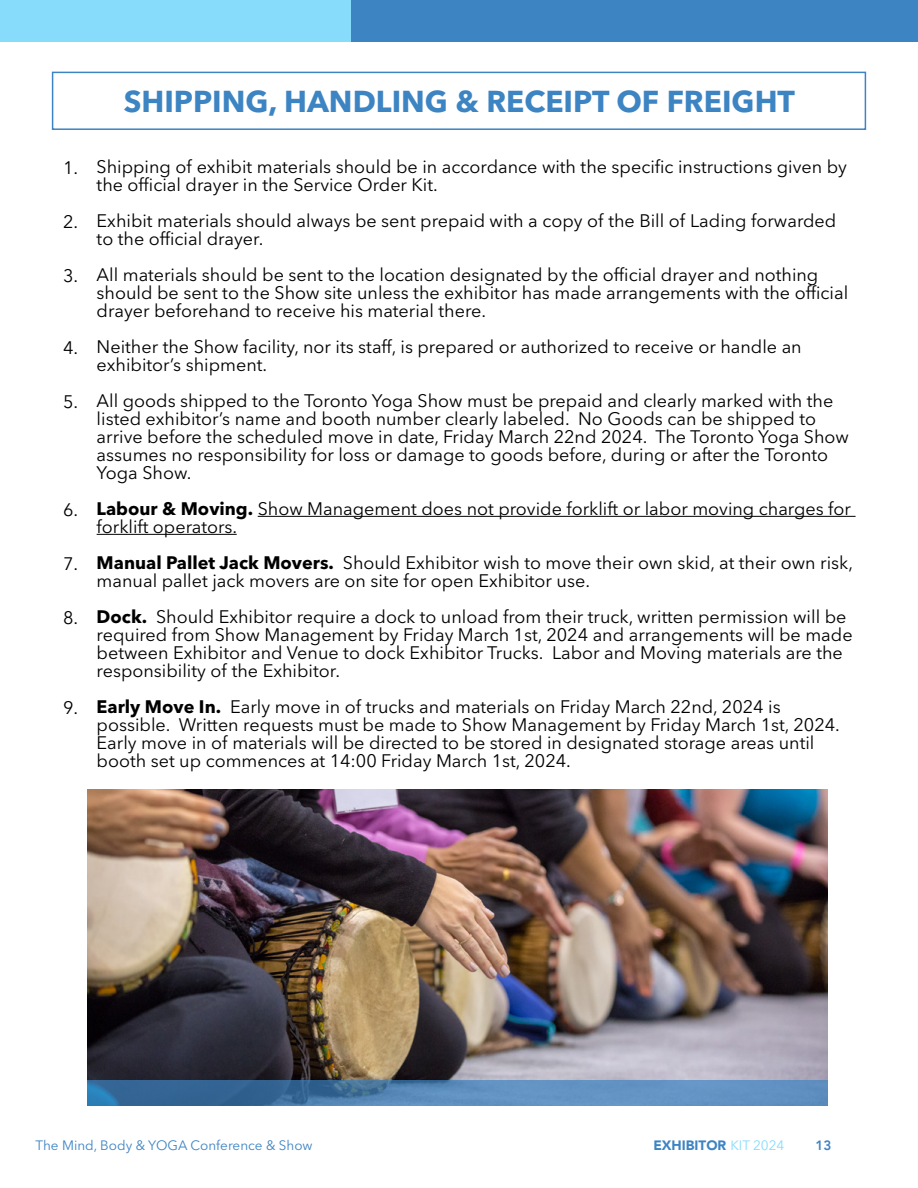
<style>
.page{position:relative;width:918px;height:1188px;background:#fff}
.page>*{position:absolute;margin:0;border:0;box-sizing:border-box;transform-origin:0 0}
.t1{font:700 30px "Avenir Next LT Pro";color:#3d84c3}
.t2{font:18px/18px "Avenir Next LT Pro";color:#000}
.t3{font:13.5px "Avenir Next LT Pro";color:#3d84c3}
.t4{font:900 13.5px "Avenir LT Std";color:#3d84c3}
.t5{font:800 13.5px "Avenir LT";color:#3d84c3}
.s1{font-weight:700}
.s2{font-family:"Avenir Next LT Pro";font-weight:400;color:#87dcfc}
</style>
<div class="page">
<hr style="left:258px;top:516px;width:598px;height:1px;background:#000">
<hr style="left:97px;top:534px;width:140px;height:1px;background:#000">
<div style="left:52px;top:72px;width:814px;height:58px;border:2px solid #3c84c3"></div>
<div style="left:0;top:0;width:355px;height:41px;background:#87dcfc"></div>
<div style="left:351px;top:0;width:567px;height:41px;background:#3d84c3"></div>
<img style="left:88px;top:790px;width:740px;height:290px">
<svg style="left:88px;top:1080px;width:740px;height:26px;background:#4f81b0"></svg>
<p class="t2" style="left:63px;top:159px;width:17px">1.</p>
<p class="t2" style="left:63px;top:213px;width:17px">2.</p>
<p class="t2" style="left:63px;top:267px;width:17px">3.</p>
<p class="t2" style="left:63px;top:339px;width:17px">4.</p>
<p class="t2" style="left:63px;top:393px;width:17px">5.</p>
<p class="t2" style="left:63px;top:501px;width:17px">6.</p>
<p class="t2" style="left:63px;top:555px;width:17px">7.</p>
<p class="t2" style="left:63px;top:609px;width:17px">8.</p>
<p class="t2" style="left:63px;top:699px;width:17px">9.</p>
<h1 class="t1" style="left:124px;top:83px;width:673px">SHIPPING, HANDLING &amp; RECEIPT OF FREIGHT</h1>
<p class="t2" style="left:97px;top:157px;width:752px">Shipping of exhibit materials should be in accordance with the specific instructions given by the official drayer in the Service Order Kit.</p>
<p class="t2" style="left:97px;top:211px;width:741px">Exhibit materials should always be sent prepaid with a copy of the Bill of Lading forwarded to the official drayer.</p>
<p class="t2" style="left:97px;top:265px;width:753px">All materials should be sent to the location designated by the official drayer and nothing should be sent to the Show site unless the exhibitor has made arrangements with the official drayer beforehand to receive his material there.</p>
<p class="t2" style="left:97px;top:337px;width:707px">Neither the Show facility, nor its staff, is prepared or authorized to receive or handle an exhibitor’s shipment.</p>
<p class="t2" style="left:97px;top:391px;width:754px">All goods shipped to the Toronto Yoga Show must be prepaid and clearly marked with the listed exhibitor’s name and booth number clearly labeled. No Goods can be shipped to arrive before the scheduled move in date, Friday March 22nd 2024. The Toronto Yoga Show assumes no responsibility for loss or damage to goods before, during or after the Toronto Yoga Show.</p>
<p class="t2" style="left:97px;top:499px;width:756px"><span class="s1">Labour &amp; Moving.</span> Show Management does not provide forklift or labor moving charges for forklift operators.</p>
<p class="t2" style="left:97px;top:553px;width:758px"><span class="s1">Manual Pallet Jack Movers.</span> Should Exhibitor wish to move their own skid, at their own risk, manual pallet jack movers are on site for open Exhibitor use.</p>
<p class="t2" style="left:97px;top:607px;width:758px"><span class="s1">Dock.</span> Should Exhibitor require a dock to unload from their truck, written permission will be required from Show Management by Friday March 1st, 2024 and arrangements will be made between Exhibitor and Venue to dock Exhibitor Trucks. Labor and Moving materials are the responsibility of the Exhibitor.</p>
<p class="t2" style="left:97px;top:697px;width:745px"><span class="s1">Early Move In.</span> Early move in of trucks and materials on Friday March 22nd, 2024 is possible. Written requests must be made to Show Management by Friday March 1st, 2024.<br>Early move in of materials will be directed to be stored in designated storage areas until booth set up commences at 14:00 Friday March 1st, 2024.</p>
<p class="t3" style="left:36px;top:1138px;width:279px">The Mind, Body &amp; YOGA Conference &amp; Show</p>
<p class="t4" style="left:653px;top:1137px;width:133px">EXHIBITOR <span class="s2">KIT 2024</span></p>
<p class="t5" style="left:815px;top:1138px;width:17px">13</p>
</div>
